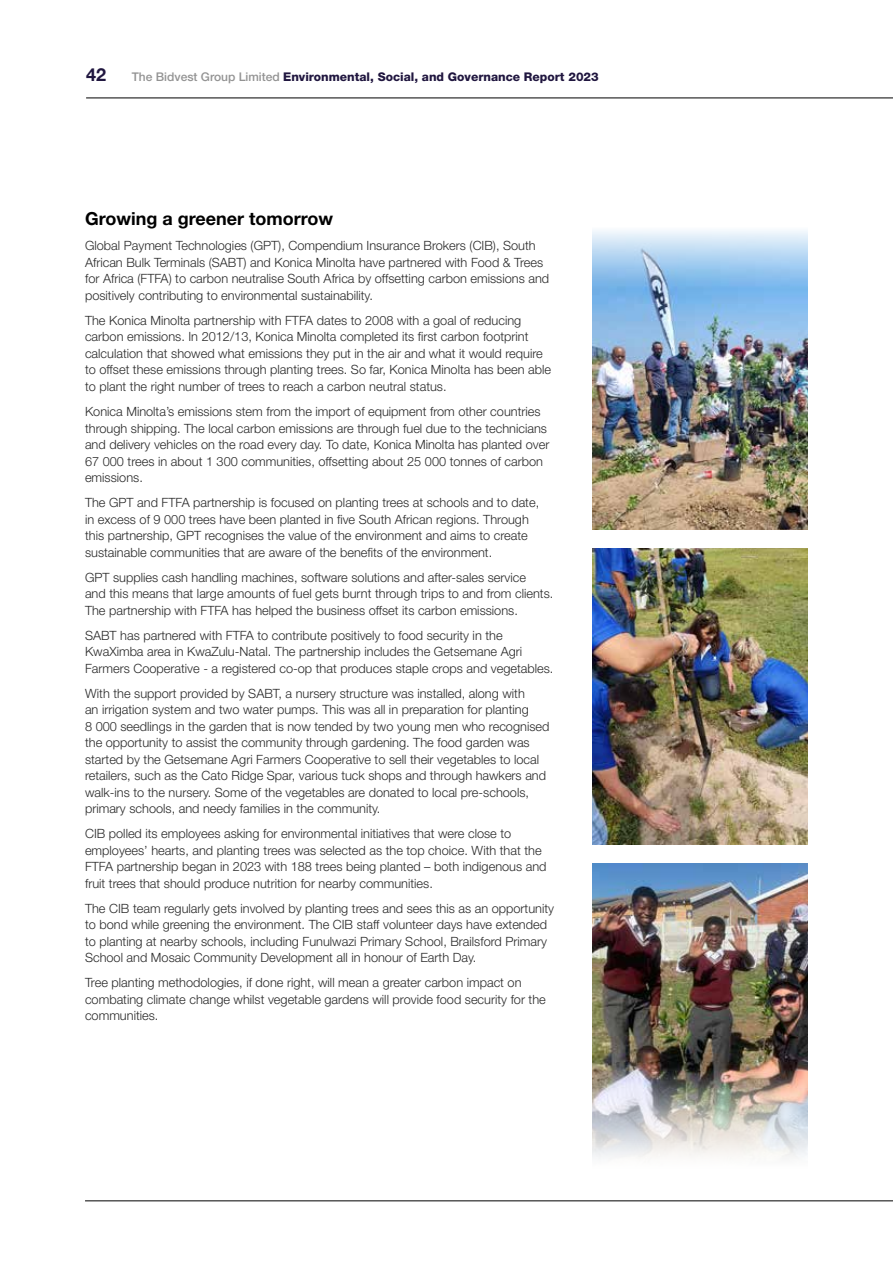
<style>
.page{position:relative;width:893px;height:1263px;background:#fff}
.page>*{position:absolute;margin:0;border:0;box-sizing:border-box;transform-origin:0 0}
.t1{font:700 18px "Helvetica Neue LT Std";color:#000}
.t2{font:700 18px "Helvetica Neue LT Std";color:#20163f}
.t3{font:300 12.75px/16.5px "Helvetica Neue LT Std";color:#292929}
.t4{font:800 12px "Helvetica Neue LT Std";color:#20163f}
.s1{font-weight:500;color:#939393}
</style>
<div class="page">
<hr style="left:86px;top:98px;width:807px;height:1px;background:#000">
<hr style="left:85px;top:1200px;width:808px;height:1px;background:#000">
<img style="left:593px;top:303px;width:215px;height:227px">
<img style="left:593px;top:548px;width:215px;height:297px">
<img style="left:593px;top:864px;width:215px;height:181px">
<img style="left:592px;top:1045px;width:216px;height:114px">
<svg style="left:592px;top:230px;width:216px;height:73px;background:#a4cbee"></svg>
<h1 class="t2" style="left:86px;top:63px;width:22px">42</h1>
<p class="t4" style="left:132px;top:69px;width:468px"><span class="s1">The Bidvest Group Limited</span> Environmental, Social, and Governance Report 2023</p>
<h1 class="t1" style="left:85px;top:208px;width:249px">Growing a greener tomorrow</h1>
<p class="t3" style="left:85px;top:237px;width:466px">Global Payment Technologies (GPT), Compendium Insurance Brokers (CIB), South African Bulk Terminals (SABT) and Konica Minolta have partnered with Food &amp; Trees for Africa (FTFA) to carbon neutralise South Africa by offsetting carbon emissions and positively contributing to environmental sustainability.</p>
<p class="t3" style="left:85px;top:312px;width:467px">The Konica Minolta partnership with FTFA dates to 2008 with a goal of reducing carbon emissions. In 2012/13, Konica Minolta completed its first carbon footprint calculation that showed what emissions they put in the air and what it would require to offset these emissions through planting trees. So far, Konica Minolta has been able to plant the right number of trees to reach a carbon neutral status.</p>
<p class="t3" style="left:85px;top:403px;width:466px">Konica Minolta’s emissions stem from the import of equipment from other countries through shipping. The local carbon emissions are through fuel due to the technicians and delivery vehicles on the road every day. To date, Konica Minolta has planted over 67 000 trees in about 1 300 communities, offsetting about 25 000 tonnes of carbon emissions.</p>
<p class="t3" style="left:85px;top:494px;width:456px">The GPT and FTFA partnership is focused on planting trees at schools and to date, in excess of 9 000 trees have been planted in five South African regions. Through this partnership, GPT recognises the value of the environment and aims to create sustainable communities that are aware of the benefits of the environment.</p>
<p class="t3" style="left:85px;top:568px;width:470px">GPT supplies cash handling machines, software solutions and after-sales service<br>and this means that large amounts of fuel gets burnt through trips to and from clients.<br>The partnership with FTFA has helped the business offset its carbon emissions.</p>
<p class="t3" style="left:85px;top:626px;width:470px">SABT has partnered with FTFA to contribute positively to food security in the<br>KwaXimba area in KwaZulu-Natal. The partnership includes the Getsemane Agri<br>Farmers Cooperative - a registered co-op that produces staple crops and vegetables.</p>
<p class="t3" style="left:85px;top:684px;width:466px">With the support provided by SABT, a nursery structure was installed, along with<br>an irrigation system and two water pumps. This was all in preparation for planting<br>8 000 seedlings in the garden that is now tended by two young men who recognised the opportunity to assist the community through gardening. The food garden was started by the Getsemane Agri Farmers Cooperative to sell their vegetables to local retailers, such as the Cato Ridge Spar, various tuck shops and through hawkers and walk-ins to the nursery. Some of the vegetables are donated to local pre-schools, primary schools, and needy families in the community.</p>
<p class="t3" style="left:85px;top:825px;width:463px">CIB polled its employees asking for environmental initiatives that were close to employees’ hearts, and planting trees was selected as the top choice. With that the FTFA partnership began in 2023 with 188 trees being planted – both indigenous and fruit trees that should produce nutrition for nearby communities.</p>
<p class="t3" style="left:85px;top:899px;width:471px">The CIB team regularly gets involved by planting trees and sees this as an opportunity to bond while greening the environment. The CIB staff volunteer days have extended to planting at nearby schools, including Funulwazi Primary School, Brailsford Primary School and Mosaic Community Development all in honour of Earth Day.</p>
<p class="t3" style="left:85px;top:974px;width:462px">Tree planting methodologies, if done right, will mean a greater carbon impact on combating climate change whilst vegetable gardens will provide food security for the communities.</p>
</div>
